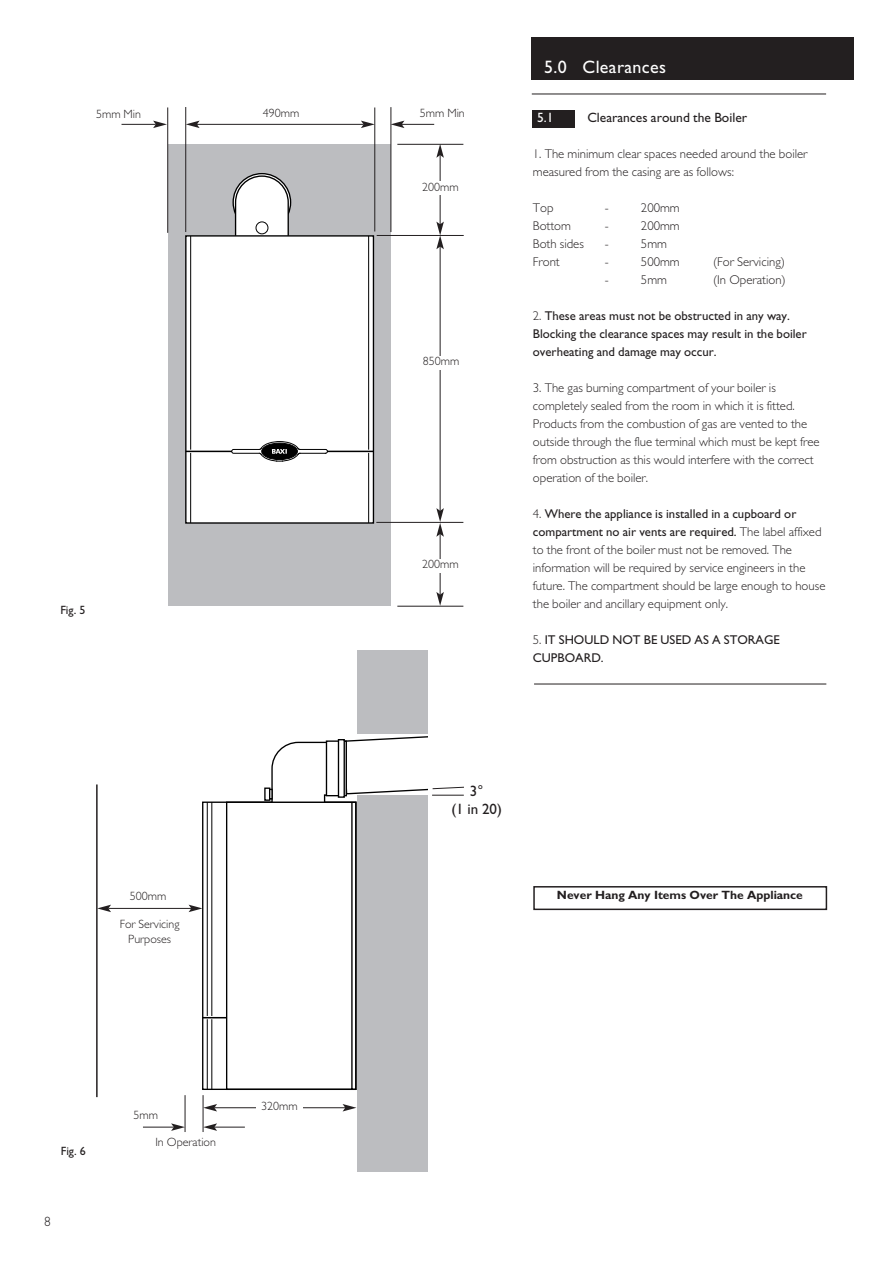
<style>
.page{position:relative;width:893px;height:1262px;background:#fff}
.page>*{position:absolute;margin:0;border:0;box-sizing:border-box;transform-origin:0 0}
.t1{font:18px "Gill Sans";letter-spacing:.02em;color:#fff}
.t2{font:15px/18px "Gill Sans";color:#231f20;text-align:center}
.t3{font:13.5px "Gill Sans";color:#231f20}
.t4{font:13.5px "Gill Sans";color:#fff}
.t5{font:300 13.5px "Gill Sans";color:#231f20}
.t6{font:300 12.75px/18px "Gill Sans";color:#231f20}
.t7{font:12.75px/18px "Gill Sans";color:#231f20}
.t8{font:300 12px/15px "Gill Sans";color:#231f20;text-align:center}
.t9{font:700 12px "Gill Sans";color:#231f20}
.t10{font:12px "Gill Sans";color:#231f20}
.s1{font-weight:300}
.s2{font-weight:400}
</style>
<div class="page">
<div style="left:532px;top:111px;width:43px;height:17px;background:#231f20"></div>
<div style="left:531px;top:37px;width:323px;height:43px;background:#231f20"></div>
<hr style="left:531px;top:94px;width:295px;height:1px;background:#231f20">
<hr style="left:534px;top:683px;width:292px;height:1px;background:#231f20">
<div style="left:357px;top:795px;width:70px;height:377px;background:#bcbdc0"></div>
<div style="left:357px;top:651px;width:70px;height:83px;background:#bcbdc0"></div>
<div style="left:168px;top:144px;width:222px;height:462px;background:#bcbdc0"></div>
<svg style="left:232px;top:173px;width:60px;height:48px"></svg>
<div style="left:185px;top:221px;width:189px;height:302px;background:#fff"></div>
<hr style="left:167px;top:107px;width:1px;height:126px;background:#231f20">
<hr style="left:185px;top:107px;width:1px;height:125px;background:#231f20">
<hr style="left:374px;top:107px;width:1px;height:124px;background:#231f20">
<hr style="left:390px;top:107px;width:1px;height:125px;background:#231f20">
<hr style="left:197px;top:124px;width:166px;height:1px;background:#231f20">
<svg style="left:186px;top:121px;width:14px;height:7px"></svg>
<svg style="left:361px;top:121px;width:14px;height:7px"></svg>
<hr style="left:121px;top:124px;width:35px;height:1px;background:#231f20">
<svg style="left:153px;top:121px;width:14px;height:7px"></svg>
<hr style="left:402px;top:124px;width:32px;height:1px;background:#231f20">
<svg style="left:390px;top:121px;width:14px;height:7px"></svg>
<hr style="left:397px;top:144px;width:66px;height:1px;background:#231f20">
<hr style="left:376px;top:235px;width:87px;height:1px;background:#231f20">
<hr style="left:376px;top:522px;width:87px;height:1px;background:#231f20">
<hr style="left:397px;top:606px;width:66px;height:1px;background:#231f20">
<hr style="left:440px;top:534px;width:1px;height:60px;background:#231f20">
<svg style="left:436px;top:592px;width:8px;height:14px"></svg>
<hr style="left:440px;top:247px;width:1px;height:264px;background:#231f20">
<svg style="left:436px;top:508px;width:8px;height:29px"></svg>
<hr style="left:440px;top:155px;width:1px;height:69px;background:#231f20">
<svg style="left:436px;top:222px;width:8px;height:27px"></svg>
<svg style="left:436px;top:144px;width:8px;height:14px"></svg>
<div style="left:417px;top:559px;width:47px;height:13px;background:#fff"></div>
<div style="left:418px;top:356px;width:46px;height:13px;background:#fff"></div>
<div style="left:417px;top:181px;width:46px;height:14px;background:#fff"></div>
<hr style="left:185px;top:1095px;width:1px;height:37px;background:#231f20">
<hr style="left:203px;top:1095px;width:1px;height:37px;background:#231f20">
<hr style="left:214px;top:1126px;width:31px;height:1px;background:#231f20">
<svg style="left:203px;top:1123px;width:14px;height:7px"></svg>
<hr style="left:214px;top:1107px;width:131px;height:1px;background:#231f20">
<svg style="left:203px;top:1104px;width:14px;height:7px"></svg>
<svg style="left:342px;top:1104px;width:14px;height:7px"></svg>
<hr style="left:143px;top:1126px;width:31px;height:1px;background:#231f20">
<svg style="left:171px;top:1123px;width:14px;height:7px"></svg>
<hr style="left:96px;top:784px;width:2px;height:313px;background:#231f20">
<hr style="left:108px;top:908px;width:83px;height:1px;background:#231f20">
<svg style="left:97px;top:904px;width:14px;height:8px"></svg>
<svg style="left:188px;top:736px;width:276px;height:354px"></svg>
<div style="left:256px;top:1100px;width:47px;height:14px;background:#fff"></div>
<div style="left:533px;top:886px;width:294px;height:24px;border:2px solid #231f20"></div>
<p class="t8" style="left:263px;top:107px;width:38px">490mm</p>
<p class="t8" style="left:96px;top:107px;width:47px">5mm Min</p>
<p class="t8" style="left:420px;top:107px;width:47px">5mm Min</p>
<p class="t8" style="left:422px;top:180px;width:38px">200mm</p>
<p class="t8" style="left:423px;top:355px;width:38px">850mm</p>
<p class="t10" style="left:60px;top:606px;width:27px">Fig. 5</p>
<p class="t8" style="left:422px;top:558px;width:38px">200mm</p>
<h1 class="t1" style="left:544px;top:61px;width:123px">5.0 Clearances</h1>
<p class="t4" style="left:537px;top:113px;width:18px">5.1</p>
<p class="t3" style="left:587px;top:113px;width:161px">Clearances around the Boiler</p>
<p class="t6" style="left:533px;top:146px;width:276px">1. The minimum clear spaces needed around the boiler measured from the casing are as follows:</p>
<p class="t6" style="left:533px;top:200px;width:22px">Top</p>
<p class="t6" style="left:605px;top:200px;width:5px">-</p>
<p class="t6" style="left:641px;top:200px;width:40px">200mm</p>
<p class="t6" style="left:533px;top:218px;width:40px">Bottom</p>
<p class="t6" style="left:605px;top:218px;width:5px">-</p>
<p class="t6" style="left:641px;top:218px;width:40px">200mm</p>
<p class="t6" style="left:533px;top:236px;width:52px">Both sides</p>
<p class="t6" style="left:605px;top:236px;width:5px">-</p>
<p class="t6" style="left:641px;top:236px;width:28px">5mm</p>
<p class="t6" style="left:533px;top:254px;width:28px">Front</p>
<p class="t6" style="left:605px;top:254px;width:5px">-</p>
<p class="t6" style="left:641px;top:254px;width:40px">500mm</p>
<p class="t6" style="left:713px;top:254px;width:73px">(For Servicing)</p>
<p class="t6" style="left:605px;top:272px;width:5px">-</p>
<p class="t6" style="left:641px;top:272px;width:28px">5mm</p>
<p class="t6" style="left:713px;top:272px;width:74px">(In Operation)</p>
<p class="t7" style="left:533px;top:308px;width:275px"><span class="s1">2.</span> These areas must not be obstructed in any way.<br>Blocking the clearance spaces may result in the boiler overheating and damage may occur.</p>
<p class="t6" style="left:533px;top:380px;width:288px">3. The gas burning compartment of your boiler is completely sealed from the room in which it is fitted.<br>Products from the combustion of gas are vented to the outside through the flue terminal which must be kept free from obstruction as this would interfere with the correct operation of the boiler.</p>
<p class="t6" style="left:533px;top:506px;width:294px">4. <span class="s2">Where the appliance is installed in a cupboard or compartment no air vents are required.</span> The label affixed to the front of the boiler must not be removed. The information will be required by service engineers in the future. The compartment should be large enough to house the boiler and ancillary equipment only.</p>
<p class="t7" style="left:533px;top:632px;width:248px"><span class="s1">5.</span> IT SHOULD NOT BE USED AS A STORAGE<br>CUPBOARD.</p>
<p class="t8" style="left:130px;top:889px;width:38px">500mm</p>
<p class="t8" style="left:120px;top:918px;width:61px">For Servicing<br>Purposes</p>
<p class="t2" style="left:451px;top:783px;width:52px">3°<br>(1 in 20)</p>
<p class="t9" style="left:557px;top:891px;width:247px">Never Hang Any Items Over The Appliance</p>
<p class="t10" style="left:61px;top:1147px;width:27px">Fig. 6</p>
<p class="t5" style="left:44px;top:1217px;width:8px">8</p>
<p class="t8" style="left:133px;top:1108px;width:26px">5mm</p>
<p class="t8" style="left:155px;top:1135px;width:62px">In Operation</p>
<p class="t8" style="left:261px;top:1099px;width:38px">320mm</p>
</div>
